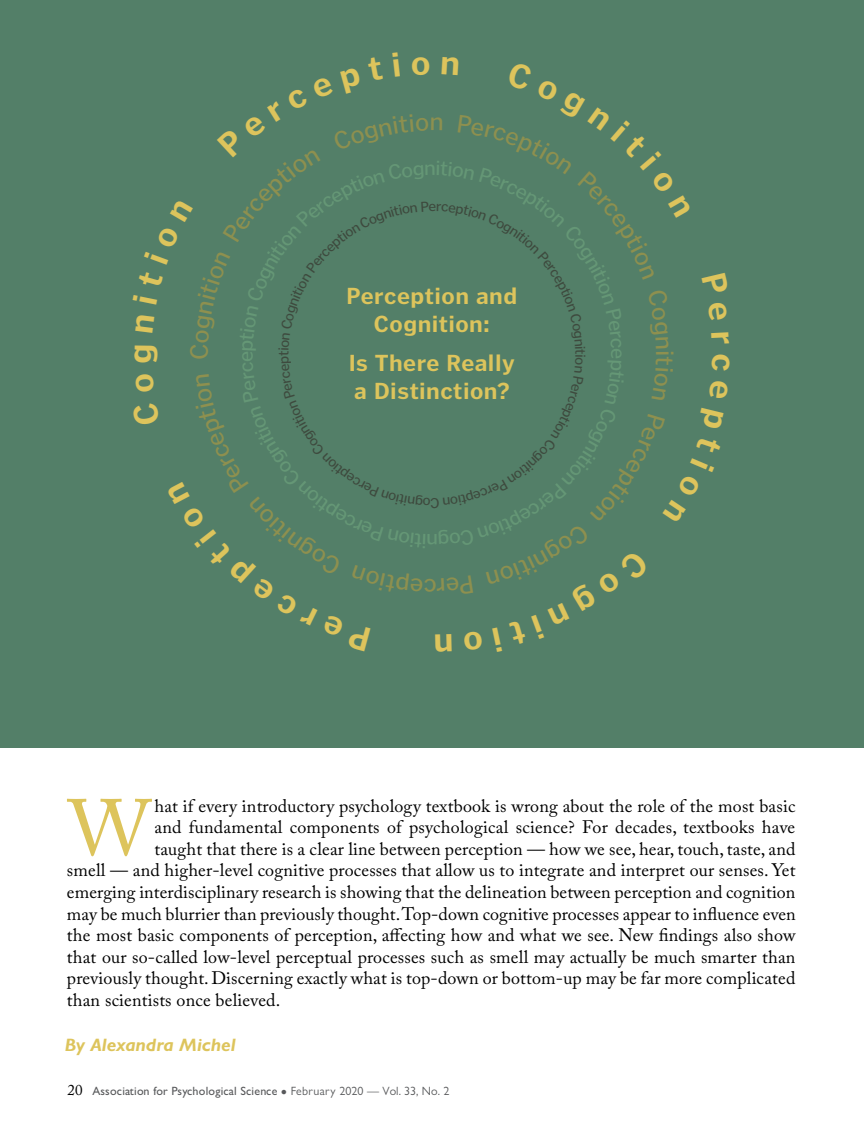
<style>
.page{position:relative;width:864px;height:1134px;background:#fff}
.page>*{position:absolute;margin:0;border:0;box-sizing:border-box;transform-origin:0 0}
.t1{font:78.75px "Adobe Caslon Pro";color:#ddc45c}
.t2{font:25.8px "Poynter Gothic Text";color:#8e904f}
.t3{font:700 23.25px/27.9px "Poynter Gothic Text";letter-spacing:.02em;color:#ddc45c;text-align:center}
.t4{font:21.15px "Poynter Gothic Text";color:#659776}
.t5{font:18px "Adobe Caslon Pro";letter-spacing:.01em;color:#000}
.t6{font:italic 700 18px "Gill Sans Nova";color:#ddc45c;scale:1.04 1}
.t7{font:500 12px "Gill Sans Nova";letter-spacing:.02em;color:#58595b}
.s1{font-family:"Adobe Caslon Pro";font-weight:400;font-size:15px;color:#000}
.s2{font-weight:600;font-size:10.5px}
.s3{font-weight:400}
</style>
<div class="page">
<div style="left:0;top:0;width:864px;height:747px;background:#537f68"></div>
<p class="t3" style="left:346px;top:282px;width:173px">Perception and<br>Cognition:</p>
<p class="t3" style="left:349px;top:349px;width:168px;text-align:left">Is There Really a Distinction?</p>
<p class="t4" style="left:438px;top:553px;width:13px;rotate:-180deg">n</p>
<h2 class="t2" style="left:437px;top:602px;width:15px;rotate:-180deg">c</h2>
<h1 class="t1" style="left:68px;top:781px;width:84px">W</h1>
<p class="t5" style="left:155px;top:795px;width:642px">hat if every introductory psychology textbook is wrong about the role of the most basic</p>
<p class="t5" style="left:155px;top:816px;width:642px">and fundamental components of psychological science? For decades, textbooks have</p>
<p class="t5" style="left:155px;top:838px;width:642px">taught that there is a clear line between perception — how we see, hear, touch, taste, and</p>
<p class="t5" style="left:67px;top:860px;width:730px">smell — and higher-level cognitive processes that allow us to integrate and interpret our senses. Yet</p>
<p class="t5" style="left:67px;top:881px;width:730px">emerging interdisciplinary research is showing that the delineation between perception and cognition</p>
<p class="t5" style="left:67px;top:903px;width:730px">may be much blurrier than previously thought. Top-down cognitive processes appear to influence even</p>
<p class="t5" style="left:67px;top:924px;width:730px">the most basic components of perception, affecting how and what we see. New findings also show</p>
<p class="t5" style="left:67px;top:946px;width:730px">that our so-called low-level perceptual processes such as smell may actually be much smarter than</p>
<p class="t5" style="left:67px;top:968px;width:730px">previously thought. Discerning exactly what is top-down or bottom-up may be far more complicated</p>
<p class="t5" style="left:67px;top:989px;width:215px">than scientists once believed.</p>
<p class="t6" style="left:65px;top:1034px;width:166px">By Alexandra Michel</p>
<p class="t7" style="left:68px;top:1084px;width:383px"><span class="s1">20</span> Association for Psychological Science <span class="s2">●</span> <span class="s3">February 2020 — Vol. 33, No. 2</span></p>
</div>
